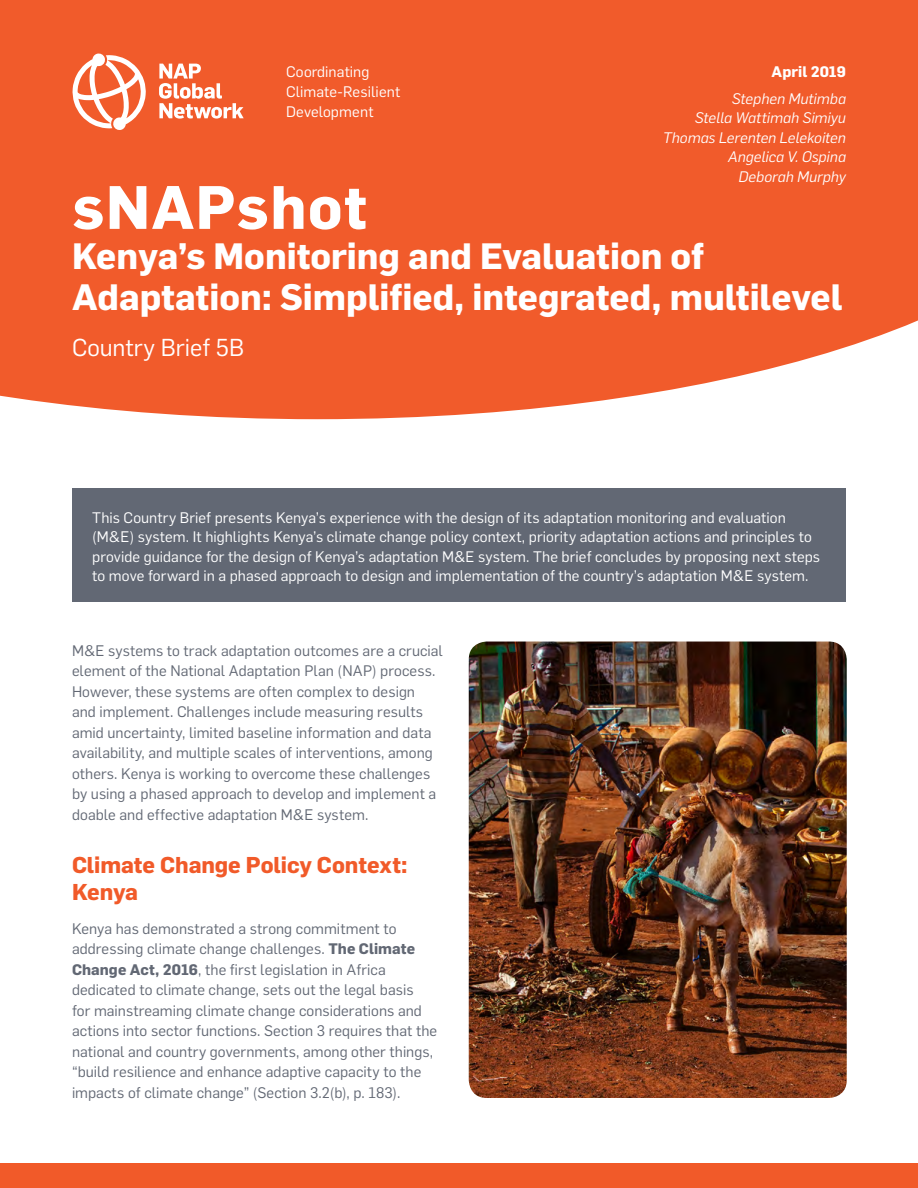
<style>
.page{position:relative;width:918px;height:1188px;background:#fff}
.page>*{position:absolute;margin:0;border:0;box-sizing:border-box;transform-origin:0 0}
.t1{font:700 60px "Flama";letter-spacing:.025em;color:#fff}
.t2{font:700 36px/40.5px "Flama";color:#fff}
.t3{font:24px "Flama";color:#fff}
.t4{font:700 22.5px/26.5px "Flama";letter-spacing:-.005em;color:#f15a29}
.t5{font:15px/20.5px "Flama";letter-spacing:.005em;color:#626874}
.t6{font:15px/19.5px "Flama";letter-spacing:.005em;color:#fff}
.t7{font:italic 15px/19.5px "Flama";color:#fff;text-align:right}
.t8{font:700 15px "Flama";letter-spacing:.005em;color:#fff}
.s1{font-weight:700}
</style>
<div class="page">
<div style="left:0;top:0;width:918px;height:419px;background:#f15b2b"></div>
<div style="left:0;top:1163px;width:918px;height:25px;background:#f15a29"></div>
<svg style="left:159px;top:64px;width:85px;height:55px"></svg>
<svg style="left:72px;top:53px;width:74px;height:78px"></svg>
<img style="left:469px;top:642px;width:378px;height:456px">
<div style="left:72px;top:488px;width:774px;height:113px;background:#626874"></div>
<p class="t8" style="left:771px;top:61px;width:76px">April 2019</p>
<p class="t7" style="left:663px;top:88px;width:185px">Stephen Mutimba<br>Stella Wattimah Simiyu<br>Thomas Lerenten Lelekoiten<br>Angelica V. Ospina<br>Deborah Murphy</p>
<p class="t6" style="left:286px;top:61px;width:116px">Coordinating<br>Climate-Resilient<br>Development</p>
<h1 class="t1" style="left:72px;top:164px;width:296px">sNAPshot</h1>
<h2 class="t2" style="left:72px;top:234px;width:772px">Kenya’s Monitoring and Evaluation of<br>Adaptation: Simplified, integrated, multilevel</h2>
<h3 class="t3" style="left:72px;top:331px;width:174px">Country Brief 5B</h3>
<p class="t6" style="left:92px;top:507px;width:729px">This Country Brief presents Kenya’s experience with the design of its adaptation monitoring and evaluation (M&amp;E) system. It highlights Kenya’s climate change policy context, priority adaptation actions and principles to provide guidance for the design of Kenya’s adaptation M&amp;E system. The brief concludes by proposing next steps to move forward in a phased approach to design and implementation of the country’s adaptation M&amp;E system.</p>
<p class="t5" style="left:72px;top:639px;width:372px">M&amp;E systems to track adaptation outcomes are a crucial element of the National Adaptation Plan (NAP) process.<br>However, these systems are often complex to design<br>and implement. Challenges include measuring results amid uncertainty, limited baseline information and data availability, and multiple scales of interventions, among others. Kenya is working to overcome these challenges by using a phased approach to develop and implement a doable and effective adaptation M&amp;E system.</p>
<h3 class="t4" style="left:72px;top:850px;width:337px">Climate Change Policy Context:<br>Kenya</h3>
<p class="t5" style="left:72px;top:917px;width:367px">Kenya has demonstrated a strong commitment to addressing climate change challenges. <span class="s1">The Climate Change Act, 2016</span>, the first legislation in Africa dedicated to climate change, sets out the legal basis<br>for mainstreaming climate change considerations and actions into sector functions. Section 3 requires that the national and country governments, among other things, “build resilience and enhance adaptive capacity to the impacts of climate change” (Section 3.2(b), p. 183).</p>
</div>
